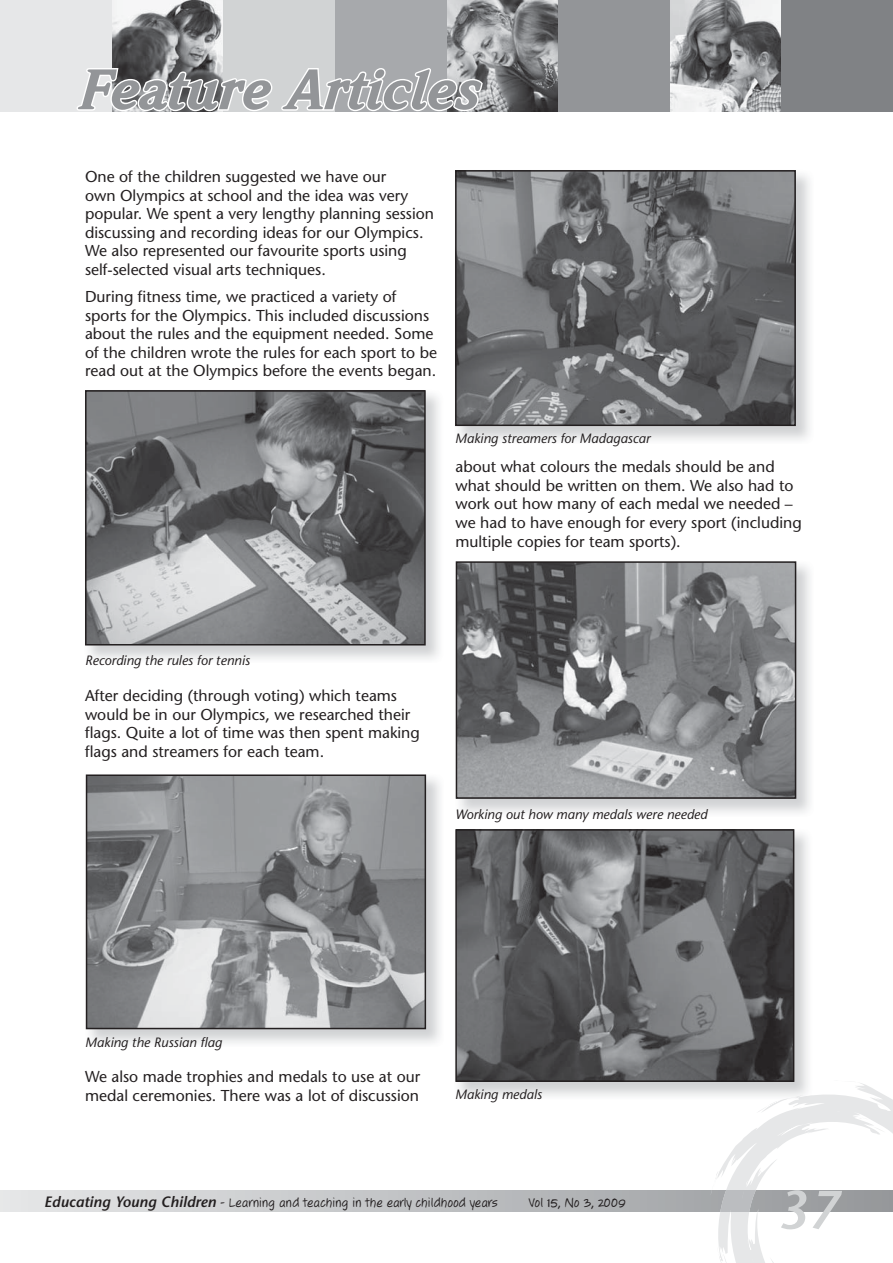
<style>
.page{position:relative;width:893px;height:1263px;background:#fff}
.page>*{position:absolute;margin:0;border:0;box-sizing:border-box;transform-origin:0 0}
.t1{font:italic 600 54px "Stone Sans";color:#d1d3d4}
.t2{font:15.75px/18.6px "Stone Sans";color:#231f20}
.t3{font:15px "Jotting";color:#231f20}
.t4{font:italic 13.5px "Stone Sans";color:#231f20}
.s1{font-family:"Stone Sans";font-weight:600;font-style:italic}
</style>
<div class="page">
<img style="left:670px;top:0;width:111px;height:112px">
<img style="left:446px;top:0;width:112px;height:112px">
<img style="left:112px;top:0;width:111px;height:112px">
<div style="left:0;top:0;width:112px;height:112px;background:#e6e7e8"></div>
<div style="left:223px;top:0;width:112px;height:112px;background:#d1d3d4"></div>
<div style="left:335px;top:0;width:111px;height:112px;background:#a7a9ac"></div>
<div style="left:558px;top:0;width:112px;height:112px;background:#939598"></div>
<div style="left:781px;top:0;width:112px;height:112px;background:#808285"></div>
<svg style="left:0;top:1191px;width:710px;height:21px;background:#c5c7c9"></svg>
<svg style="left:710px;top:1083px;width:183px;height:180px"></svg>
<svg style="left:77px;top:68px;width:195px;height:43px"></svg>
<svg style="left:281px;top:68px;width:202px;height:43px"></svg>
<img style="left:458px;top:173px;width:335px;height:250px">
<div style="left:455px;top:170px;width:341px;height:256px;border:2px solid #231f20"></div>
<img style="left:85px;top:774px;width:355px;height:269px">
<img style="left:89px;top:777px;width:334px;height:249px">
<div style="left:86px;top:774px;width:340px;height:255px;border:2px solid #231f20"></div>
<img style="left:455px;top:561px;width:355px;height:252px">
<img style="left:459px;top:564px;width:334px;height:232px">
<div style="left:456px;top:561px;width:340px;height:238px;border:2px solid #231f20"></div>
<img style="left:458px;top:829px;width:354px;height:270px">
<img style="left:782px;top:1095px;width:30px;height:4px">
<img style="left:458px;top:832px;width:333px;height:247px">
<div style="left:455px;top:829px;width:339px;height:253px;border:2px solid #231f20"></div>
<img style="left:88px;top:393px;width:335px;height:249px">
<div style="left:85px;top:390px;width:341px;height:255px;border:2px solid #231f20"></div>
<p class="t2" style="left:85px;top:169px;width:350px">One of the children suggested we have our<br>own Olympics at school and the idea was very popular. We spent a very lengthy planning session discussing and recording ideas for our Olympics.<br>We also represented our favourite sports using self-selected visual arts techniques.</p>
<p class="t2" style="left:85px;top:289px;width:354px">During fitness time, we practiced a variety of sports for the Olympics. This included discussions about the rules and the equipment needed. Some of the children wrote the rules for each sport to be read out at the Olympics before the events began.</p>
<p class="t4" style="left:455px;top:433px;width:197px">Making streamers for Madagascar</p>
<p class="t2" style="left:455px;top:459px;width:348px">about what colours the medals should be and what should be written on them. We also had to work out how many of each medal we needed – we had to have enough for every sport (including multiple copies for team sports).</p>
<p class="t4" style="left:85px;top:655px;width:166px">Recording the rules for tennis</p>
<p class="t2" style="left:85px;top:688px;width:336px">After deciding (through voting) which teams would be in our Olympics, we researched their flags. Quite a lot of time was then spent making flags and streamers for each team.</p>
<p class="t4" style="left:455px;top:809px;width:254px">Working out how many medals were needed</p>
<p class="t4" style="left:85px;top:1037px;width:138px">Making the Russian flag</p>
<p class="t2" style="left:85px;top:1068px;width:337px">We also made trophies and medals to use at our medal ceremonies. There was a lot of discussion</p>
<p class="t4" style="left:455px;top:1089px;width:89px">Making medals</p>
<p class="t3" style="left:44px;top:1193px;width:455px"><span class="s1">Educating Young Children</span> - Learning and teaching in the early childhood years</p>
<p class="t3" style="left:528px;top:1193px;width:99px">Vol 15, No 3, 2009</p>
<h1 class="t1" style="left:777px;top:1189px;width:63px">37</h1>
</div>
